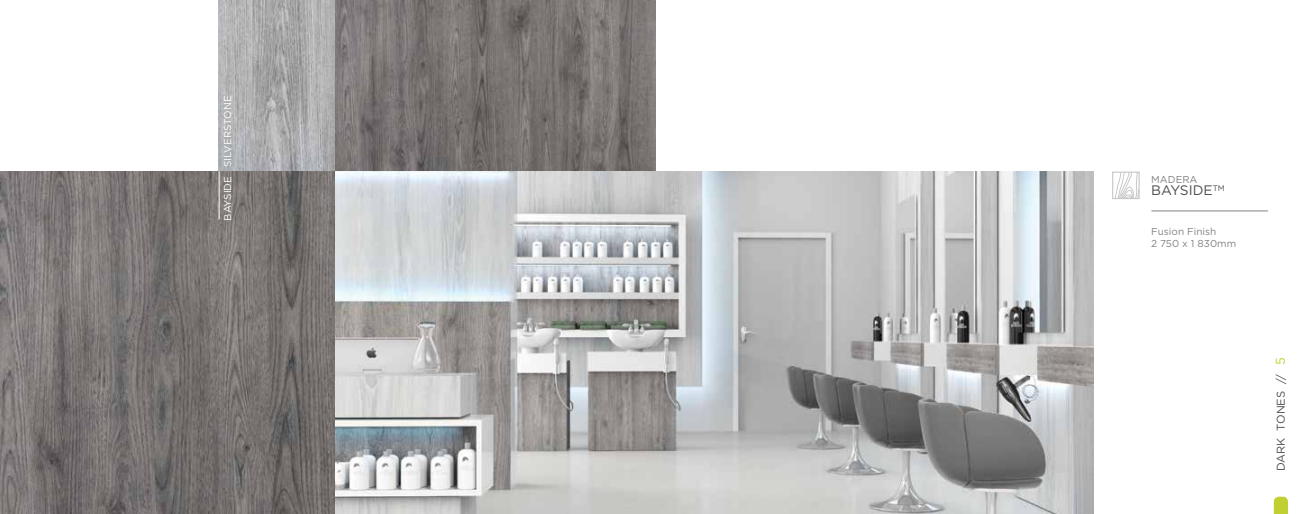
<style>
.page{position:relative;width:1312px;height:514px;background:#fff}
.page>*{position:absolute;margin:0;border:0;box-sizing:border-box;transform-origin:0 0}
.t1{font:13.75px "Gotham";color:#4d4d4f}
.t2{font:11.25px "Gotham";color:#4d4d4f}
.t3{font:10px/12.5px "Gotham";color:#808284}
.t4{font:10px "Gotham";color:#fff}
.s1{font-size:12.5px;color:#bfd030}
</style>
<div class="page">
<svg style="left:1273px;top:497px;width:14px;height:17px"></svg>
<img style="left:219px;top:0;width:116px;height:171px">
<img style="left:0;top:171px;width:1092px;height:343px">
<img style="left:335px;top:0;width:321px;height:171px">
<hr style="left:1151px;top:210px;width:116px;height:1px;background:#808284">
<hr style="left:219px;top:171px;width:1px;height:48px;background:#fff">
<svg style="left:1113px;top:172px;width:25px;height:27px"></svg>
<p class="t4" style="left:223px;top:167px;width:73px;rotate:-90deg">SILVERSTONE</p>
<p class="t4" style="left:223px;top:221px;width:46px;rotate:-90deg">BAYSIDE</p>
<p class="t3" style="left:1150px;top:173px;width:48px">MADERA</p>
<h1 class="t1" style="left:1150px;top:184px;width:75px">BAYSIDE<sup>TM</sup></h1>
<p class="t3" style="left:1150px;top:225px;width:86px">Fusion Finish<br>2 750 x 1 830mm</p>
<p class="t2" style="left:1275px;top:471px;width:116px;rotate:-90deg">DARK TONES // <span class="s1">5</span></p>
</div>
